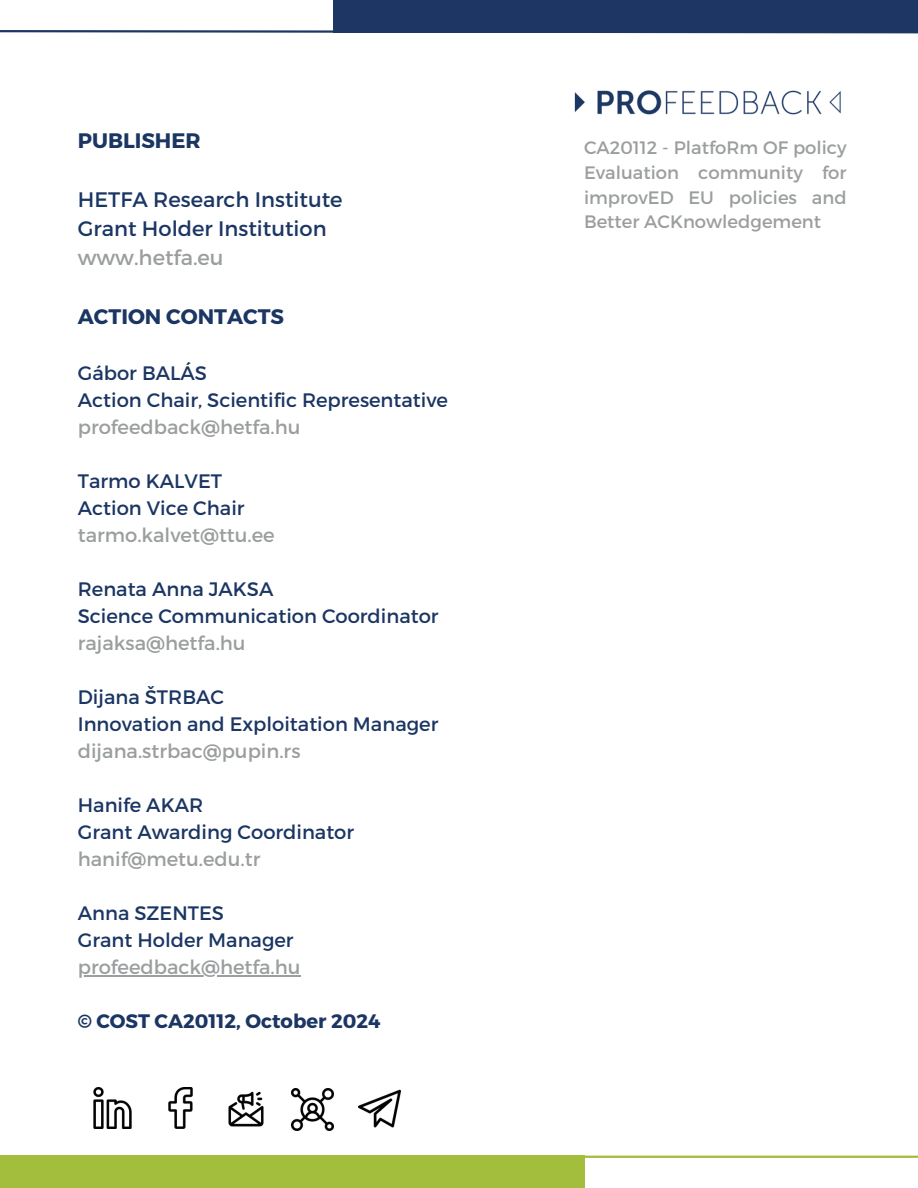
<style>
.page{position:relative;width:918px;height:1188px;background:#fff}
.page>*{position:absolute;margin:0;border:0;box-sizing:border-box;transform-origin:0 0}
.t1{font:21px/29.2px "Montserrat";color:#1b3663}
.t2{font:700 21px "Montserrat";color:#1b3663}
.t3{font:19.5px/27px "Montserrat";color:#1b3663}
.t4{font:700 19.5px "Montserrat";color:#1b3663}
.t5{font:19.5px "Montserrat";color:#9b9e9f}
.t6{font:18px/24.8px "Montserrat";color:#9b9e9f;text-align:justify}
.s1{color:#9b9e9f}
</style>
<div class="page">
<div style="left:0;top:1156px;width:584px;height:32px;background:#a3bd3c"></div>
<hr style="left:584px;top:1156px;width:334px;height:2px;background:#a2bc3c">
<div style="left:334px;top:0;width:584px;height:32px;background:#1d3663"></div>
<svg style="left:0;top:29px;width:498px;height:4px"></svg>
<img style="left:498px;top:32px;width:420px;height:83px">
<img style="left:359px;top:1089px;width:41px;height:39px">
<img style="left:292px;top:1089px;width:41px;height:41px">
<img style="left:93px;top:1087px;width:39px;height:42px">
<img style="left:168px;top:1087px;width:25px;height:42px">
<img style="left:228px;top:1091px;width:36px;height:36px">
<hr style="left:78px;top:975px;width:223px;height:1px;background:#9b9e9f">
<h3 class="t2" style="left:78px;top:127px;width:124px">PUBLISHER</h3>
<h3 class="t1" style="left:78px;top:184px;width:266px">HETFA Research Institute<br>Grant Holder Institution <span class="s1">www.hetfa.eu</span></h3>
<h3 class="t2" style="left:78px;top:303px;width:208px">ACTION CONTACTS</h3>
<h2 class="t3" style="left:78px;top:359px;width:372px">Gábor BALÁS<br>Action Chair, Scientific Representative <span class="s1">profeedback@hetfa.hu</span></h2>
<p class="t3" style="left:78px;top:467px;width:198px">Tarmo KALVET<br>Action Vice Chair <span class="s1">tarmo.kalvet@ttu.ee</span></p>
<p class="t3" style="left:78px;top:575px;width:362px">Renata Anna JAKSA<br>Science Communication Coordinator <span class="s1">rajaksa@hetfa.hu</span></p>
<p class="t3" style="left:78px;top:683px;width:362px">Dijana ŠTRBAC<br>Innovation and Exploitation Manager <span class="s1">dijana.strbac@pupin.rs</span></p>
<p class="t3" style="left:78px;top:791px;width:278px">Hanife AKAR<br>Grant Awarding Coordinator <span class="s1">hanif@metu.edu.tr</span></p>
<p class="t3" style="left:78px;top:899px;width:217px">Anna SZENTES<br>Grant Holder Manager</p>
<p class="t5" style="left:78px;top:955px;width:224px">profeedback@hetfa.hu</p>
<p class="t4" style="left:78px;top:1009px;width:304px">©️ COST CA20112, October 2024</p>
<h1 class="t6" style="left:584px;top:134px;width:264px">CA20112 - PlatfoRm OF policy Evaluation community for improvED EU policies and Better ACKnowledgement</h1>
</div>
